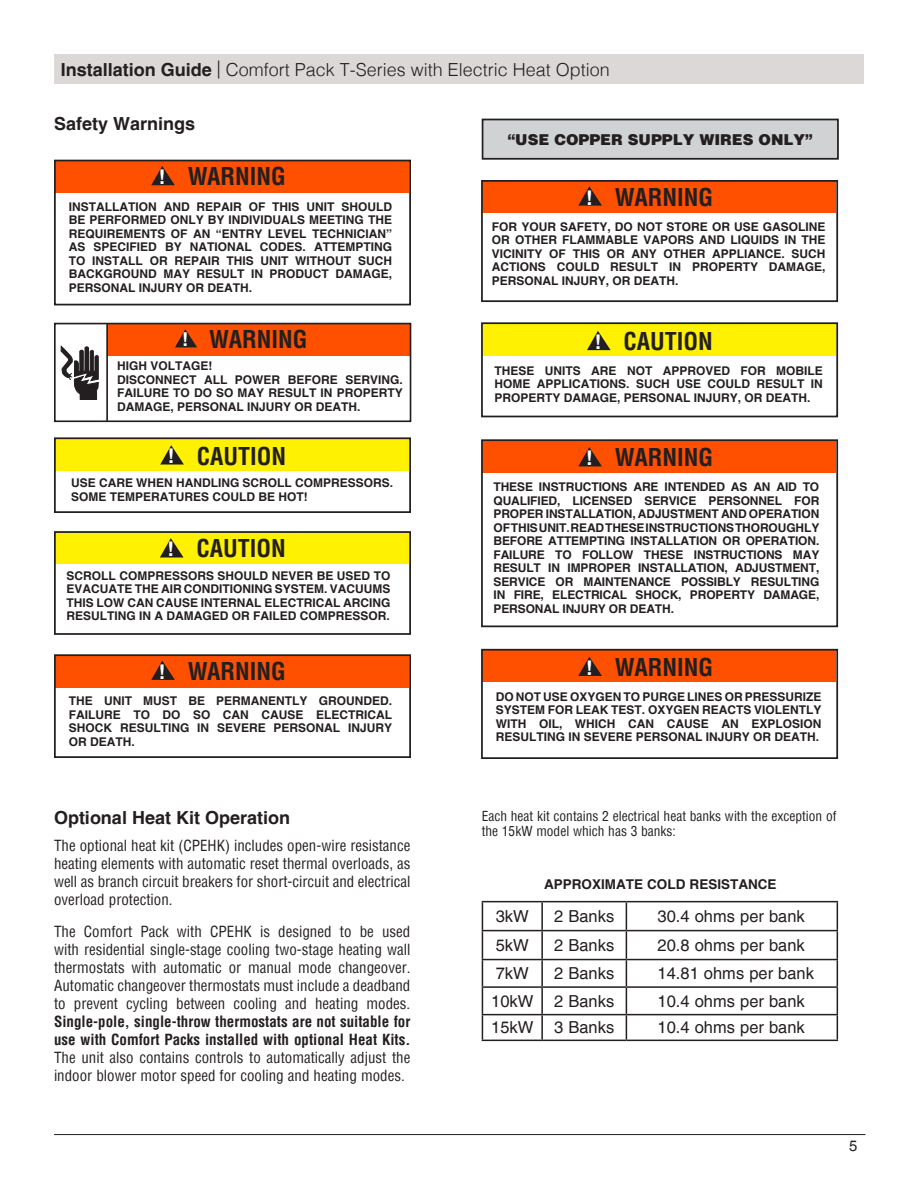
<style>
.page{position:relative;width:918px;height:1188px;background:#fff}
.page>*{position:absolute;margin:0;border:0;box-sizing:border-box;transform-origin:0 0}
.t1{font:700 condensed 24px "Helvetica LT Pro";color:#231f20}
.t2{font:700 20.25px "Helvetica";color:#fff}
.t3{font:700 19.05px "Helvetica";color:#fff}
.t4{font:300 18px "Helvetica";color:#231f20}
.t5{font:700 18px "Helvetica";color:#231f20}
.t6{font:16.5px "Helvetica";color:#231f20}
.t7{font:condensed 15px/18px "Helvetica";color:#231f20;text-align:justify}
.t8{font:900 15px "Helvetica";color:#231f20}
.t9{font:15px "Helvetica";color:#231f20}
.t10{font:condensed 13.5px/15px "Helvetica";color:#231f20}
.t11{font:700 13.5px "Helvetica";color:#231f20}
.t12{font:700 12px/13.5px "Helvetica";color:#231f20;text-align:justify}
.s1{font-weight:700}
.s2{font-family:"Helvetica LT Pro";font-weight:700}
</style>
<div class="page">
<hr style="left:54px;top:1134px;width:812px;height:1px;background:#231f20">
<div style="left:54px;top:54px;width:810px;height:30px;background:#dcd8d7"></div>
<div style="left:482px;top:119px;width:357px;height:41px;background:#d1d2d4;border:2px solid #231f20"></div>
<div style="left:107px;top:323px;width:303px;height:32px;background:#ff5000"></div>
<div style="left:54px;top:323px;width:357px;height:99px;border:2px solid #231f20"></div>
<hr style="left:106px;top:324px;width:2px;height:97px;background:#231f20">
<svg style="left:60px;top:346px;width:39px;height:54px"></svg>
<div style="left:80px;top:391px;width:17px;height:8px;background:#231f20"></div>
<div style="left:80px;top:391px;width:17px;height:9px;border:1px solid #231f20"></div>
<svg style="left:175px;top:329px;width:22px;height:18px"></svg>
<div style="left:55px;top:160px;width:354px;height:33px;background:#ff5000"></div>
<div style="left:55px;top:655px;width:354px;height:32px;background:#ff5000"></div>
<div style="left:55px;top:532px;width:354px;height:32px;background:#fff101"></div>
<div style="left:54px;top:160px;width:357px;height:145px;border:2px solid #231f20"></div>
<div style="left:54px;top:654px;width:357px;height:104px;border:2px solid #231f20"></div>
<div style="left:54px;top:531px;width:357px;height:104px;border:2px solid #231f20"></div>
<svg style="left:151px;top:166px;width:24px;height:19px"></svg>
<svg style="left:151px;top:661px;width:24px;height:19px"></svg>
<svg style="left:160px;top:538px;width:24px;height:20px"></svg>
<div style="left:55px;top:438px;width:354px;height:33px;background:#fff101"></div>
<div style="left:54px;top:437px;width:357px;height:76px;border:2px solid #231f20"></div>
<svg style="left:160px;top:445px;width:24px;height:20px"></svg>
<div style="left:483px;top:180px;width:353px;height:33px;background:#ff5000"></div>
<div style="left:481px;top:180px;width:357px;height:122px;border:2px solid #231f20"></div>
<svg style="left:578px;top:186px;width:24px;height:20px"></svg>
<div style="left:483px;top:323px;width:353px;height:32px;background:#fff101"></div>
<div style="left:481px;top:322px;width:357px;height:95px;border:2px solid #231f20"></div>
<svg style="left:587px;top:331px;width:24px;height:19px"></svg>
<div style="left:483px;top:440px;width:353px;height:32px;background:#ff5000"></div>
<div style="left:481px;top:439px;width:357px;height:188px;border:2px solid #231f20"></div>
<svg style="left:578px;top:447px;width:24px;height:19px"></svg>
<div style="left:483px;top:649px;width:353px;height:33px;background:#ff5000"></div>
<div style="left:481px;top:649px;width:357px;height:110px;border:2px solid #231f20"></div>
<svg style="left:578px;top:657px;width:24px;height:19px"></svg>
<hr style="left:482px;top:901px;width:60px;height:1px;background:#231f20">
<hr style="left:542px;top:901px;width:84px;height:1px;background:#231f20">
<hr style="left:541px;top:902px;width:2px;height:28px;background:#231f20">
<hr style="left:626px;top:901px;width:212px;height:1px;background:#231f20">
<hr style="left:482px;top:930px;width:60px;height:1px;background:#231f20">
<hr style="left:542px;top:930px;width:84px;height:1px;background:#231f20">
<hr style="left:541px;top:931px;width:2px;height:28px;background:#231f20">
<hr style="left:626px;top:930px;width:212px;height:1px;background:#231f20">
<hr style="left:482px;top:959px;width:60px;height:1px;background:#231f20">
<hr style="left:542px;top:959px;width:84px;height:1px;background:#231f20">
<hr style="left:541px;top:960px;width:2px;height:26px;background:#231f20">
<hr style="left:626px;top:959px;width:212px;height:1px;background:#231f20">
<hr style="left:482px;top:986px;width:60px;height:2px;background:#231f20">
<hr style="left:542px;top:986px;width:84px;height:2px;background:#231f20">
<hr style="left:541px;top:988px;width:2px;height:26px;background:#231f20">
<hr style="left:626px;top:986px;width:212px;height:2px;background:#231f20">
<hr style="left:482px;top:1014px;width:60px;height:1px;background:#231f20">
<svg style="left:482px;top:902px;width:1px;height:138px"></svg>
<hr style="left:542px;top:1014px;width:84px;height:1px;background:#231f20">
<hr style="left:541px;top:1015px;width:2px;height:25px;background:#231f20">
<hr style="left:626px;top:1014px;width:212px;height:1px;background:#231f20">
<svg style="left:626px;top:902px;width:1px;height:138px"></svg>
<svg style="left:837px;top:902px;width:1px;height:138px"></svg>
<hr style="left:482px;top:1040px;width:60px;height:1px;background:#231f20">
<hr style="left:542px;top:1040px;width:84px;height:1px;background:#231f20">
<hr style="left:626px;top:1040px;width:212px;height:1px;background:#231f20">
<h3 class="t4" style="left:61px;top:58px;width:551px"><span class="s1">Installation Guide</span> | Comfort Pack T-Series with Electric Heat Option</h3>
<p class="t5" style="left:54px;top:112px;width:143px">Safety Warnings</p>
<p class="t8" style="left:508px;top:130px;width:306px">“USE COPPER SUPPLY WIRES ONLY”</p>
<p class="t2" style="left:159px;top:165px;width:8px">!</p>
<p class="t1" style="left:188px;top:161px;width:100px">WARNING</p>
<p class="t12" style="left:69px;top:200px;width:325px">INSTALLATION AND REPAIR OF THIS UNIT SHOULD BE PERFORMED ONLY BY INDIVIDUALS MEETING THE REQUIREMENTS OF AN “ENTRY LEVEL TECHNICIAN” AS SPECIFIED BY NATIONAL CODES. ATTEMPTING TO INSTALL OR REPAIR THIS UNIT WITHOUT SUCH BACKGROUND MAY RESULT IN PRODUCT DAMAGE, PERSONAL INJURY OR DEATH.</p>
<p class="t3" style="left:182px;top:328px;width:8px">!</p>
<p class="t1" style="left:209px;top:324px;width:100px">WARNING</p>
<p class="t12" style="left:117px;top:360px;width:97px">HIGH VOLTAGE!</p>
<p class="t12" style="left:117px;top:373px;width:287px">DISCONNECT ALL POWER BEFORE SERVING.<br>FAILURE TO DO SO MAY RESULT IN PROPERTY DAMAGE, PERSONAL INJURY OR DEATH.</p>
<p class="t2" style="left:168px;top:444px;width:8px">!</p>
<p class="t1" style="left:197px;top:440px;width:91px">CAUTION</p>
<p class="t12" style="left:71px;top:477px;width:323px">USE CARE WHEN HANDLING SCROLL COMPRESSORS.<br>SOME TEMPERATURES COULD BE HOT!</p>
<p class="t2" style="left:168px;top:537px;width:8px">!</p>
<p class="t1" style="left:196px;top:533px;width:91px">CAUTION</p>
<p class="t12" style="left:67px;top:569px;width:325px">SCROLL COMPRESSORS SHOULD NEVER BE USED TO EVACUATE THE AIR CONDITIONING SYSTEM. VACUUMS THIS LOW CAN CAUSE INTERNAL ELECTRICAL ARCING RESULTING IN A DAMAGED OR FAILED COMPRESSOR.</p>
<p class="t2" style="left:159px;top:659px;width:8px">!</p>
<p class="t1" style="left:188px;top:655px;width:100px">WARNING</p>
<p class="t12" style="left:69px;top:695px;width:325px">THE UNIT MUST BE PERMANENTLY GROUNDED.<br>FAILURE TO DO SO CAN CAUSE ELECTRICAL SHOCK RESULTING IN SEVERE PERSONAL INJURY OR DEATH.</p>
<p class="t2" style="left:586px;top:185px;width:8px">!</p>
<p class="t1" style="left:615px;top:181px;width:100px">WARNING</p>
<p class="t12" style="left:492px;top:220px;width:335px">FOR YOUR SAFETY, DO NOT STORE OR USE GASOLINE OR OTHER FLAMMABLE VAPORS AND LIQUIDS IN THE VICINITY OF THIS OR ANY OTHER APPLIANCE. SUCH ACTIONS COULD RESULT IN PROPERTY DAMAGE, PERSONAL INJURY, OR DEATH.</p>
<p class="t2" style="left:595px;top:329px;width:8px">!</p>
<p class="t1" style="left:623px;top:325px;width:91px">CAUTION</p>
<p class="t12" style="left:495px;top:365px;width:330px">THESE UNITS ARE NOT APPROVED FOR MOBILE HOME APPLICATIONS. SUCH USE COULD RESULT IN PROPERTY DAMAGE, PERSONAL INJURY, OR DEATH.</p>
<p class="t2" style="left:586px;top:446px;width:8px">!</p>
<p class="t1" style="left:615px;top:442px;width:100px">WARNING</p>
<p class="t12" style="left:494px;top:481px;width:327px">THESE INSTRUCTIONS ARE INTENDED AS AN AID TO QUALIFIED, LICENSED SERVICE PERSONNEL FOR PROPER INSTALLATION, ADJUSTMENT AND OPERATION OF THIS UNIT. READ THESE INSTRUCTIONS THOROUGHLY BEFORE ATTEMPTING INSTALLATION OR OPERATION.<br>FAILURE TO FOLLOW THESE INSTRUCTIONS MAY RESULT IN IMPROPER INSTALLATION, ADJUSTMENT, SERVICE OR MAINTENANCE POSSIBLY RESULTING IN FIRE, ELECTRICAL SHOCK, PROPERTY DAMAGE, PERSONAL INJURY OR DEATH.</p>
<p class="t2" style="left:586px;top:655px;width:8px">!</p>
<p class="t1" style="left:615px;top:651px;width:100px">WARNING</p>
<p class="t12" style="left:496px;top:690px;width:327px">DO NOT USE OXYGEN TO PURGE LINES OR PRESSURIZE SYSTEM FOR LEAK TEST. OXYGEN REACTS VIOLENTLY WITH OIL, WHICH CAN CAUSE AN EXPLOSION RESULTING IN SEVERE PERSONAL INJURY OR DEATH.</p>
<p class="t5" style="left:54px;top:807px;width:238px">Optional Heat Kit Operation</p>
<p class="t7" style="left:54px;top:837px;width:358px">The optional heat kit (CPEHK) includes open-wire resistance heating elements with automatic reset thermal overloads, as well as branch circuit breakers for short-circuit and electrical overload protection.</p>
<p class="t7" style="left:54px;top:922px;width:358px">The Comfort Pack with CPEHK is designed to be used with residential single-stage cooling two-stage heating wall thermostats with automatic or manual mode changeover.<br>Automatic changeover thermostats must include a deadband to prevent cycling between cooling and heating modes.<br><span class="s2">Single-pole, single-throw thermostats are not suitable for use with Comfort Packs installed with optional Heat Kits.<br></span>The unit also contains controls to automatically adjust the indoor blower motor speed for cooling and heating modes.</p>
<p class="t10" style="left:482px;top:808px;width:356px">Each heat kit contains 2 electrical heat banks with the exception of the 15kW model which has 3 banks:</p>
<p class="t11" style="left:544px;top:876px;width:234px">APPROXIMATE COLD RESISTANCE</p>
<p class="t6" style="left:496px;top:907px;width:34px">3kW</p>
<p class="t6" style="left:554px;top:907px;width:62px">2 Banks</p>
<p class="t6" style="left:658px;top:907px;width:149px">30.4 ohms per bank</p>
<p class="t6" style="left:496px;top:936px;width:34px">5kW</p>
<p class="t6" style="left:554px;top:936px;width:62px">2 Banks</p>
<p class="t6" style="left:658px;top:936px;width:149px">20.8 ohms per bank</p>
<p class="t6" style="left:496px;top:964px;width:34px">7kW</p>
<p class="t6" style="left:554px;top:964px;width:62px">2 Banks</p>
<p class="t6" style="left:658px;top:964px;width:158px">14.81 ohms per bank</p>
<p class="t6" style="left:491px;top:991px;width:44px">10kW</p>
<p class="t6" style="left:554px;top:991px;width:62px">2 Banks</p>
<p class="t6" style="left:658px;top:991px;width:149px">10.4 ohms per bank</p>
<p class="t6" style="left:491px;top:1018px;width:44px">15kW</p>
<p class="t6" style="left:554px;top:1018px;width:62px">3 Banks</p>
<p class="t6" style="left:658px;top:1018px;width:149px">10.4 ohms per bank</p>
<p class="t9" style="left:849px;top:1137px;width:10px">5</p>
</div>
